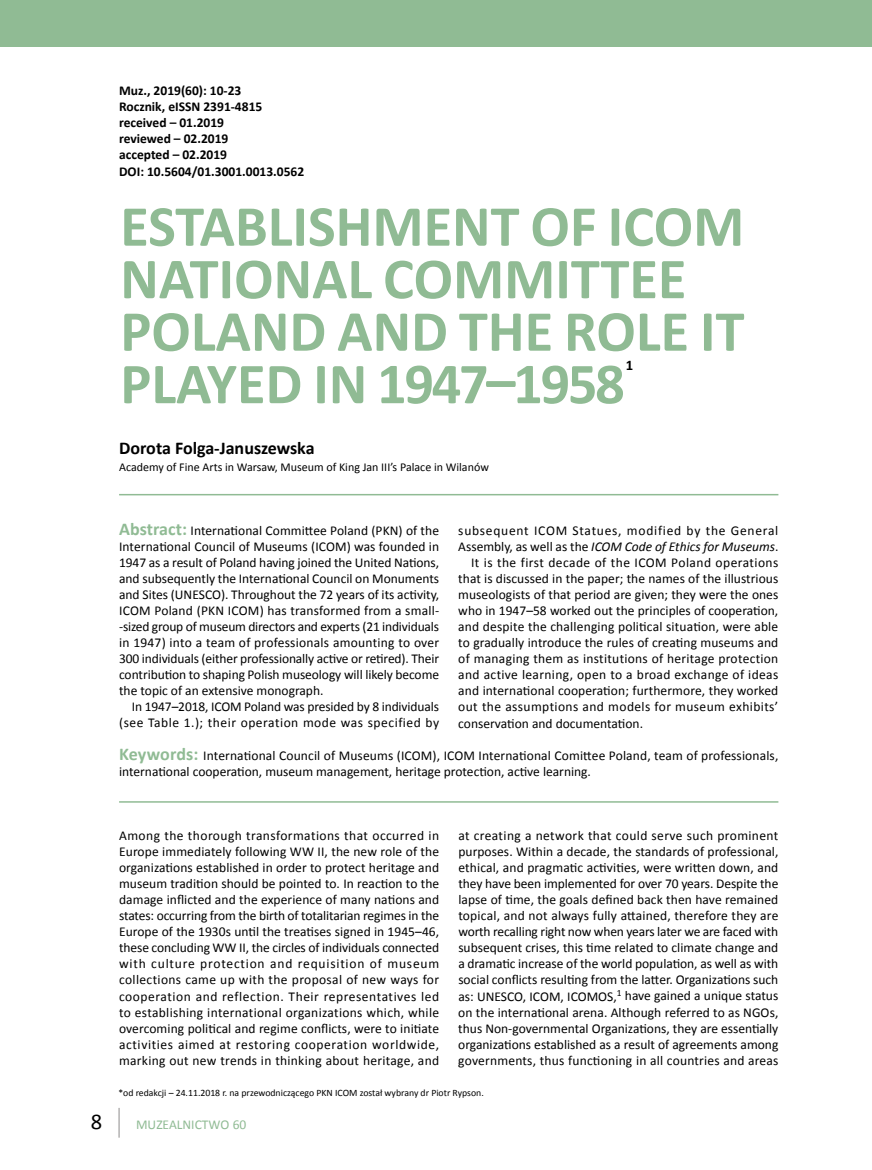
<style>
.page{position:relative;width:872px;height:1170px;background:#fff}
.page>*{position:absolute;margin:0;border:0;box-sizing:border-box;transform-origin:0 0}
.t1{font:700 58.5px/52.5px "Calibri";color:#90bb94}
.t2{font:22.5px "Calibri";color:#000}
.t3{font:700 18px "Calibri";color:#000}
.t4{font:700 14.7px "Calibri";color:#000}
.t5{font:13.5px/16px "Calibri";letter-spacing:.01em;color:#000;text-align:justify}
.t6{font:700 13.5px/16px "Calibri";color:#000}
.t7{font:13.5px/16px "Calibri";letter-spacing:-.01em;color:#000;text-align:right}
.t8{font:italic 13.5px "Calibri";color:#000}
.t9{font:13.5px "Calibri";letter-spacing:.03em;color:#000}
.t10{font:13.5px "Calibri";letter-spacing:.035em;color:#000}
.t11{font:13.5px "Calibri";letter-spacing:.055em;color:#000}
.t12{font:13.5px "Calibri";color:#90bb94}
.t13{font:12px "Calibri";color:#000}
.t14{font:9.75px "Calibri";color:#000}
.s1{font-weight:700;font-size:18px;color:#90bb94}
.s2{font-style:normal}
</style>
<div class="page">
<hr style="left:118px;top:1107px;width:2px;height:30px;background:#b3b2b2">
<div style="left:0;top:0;width:872px;height:47px;background:#90bb94"></div>
<hr style="left:119px;top:494px;width:659px;height:1px;background:#90bb94">
<hr style="left:119px;top:801px;width:659px;height:1px;background:#90bb94">
<p class="t6" style="left:119px;top:83px;width:187px">Muz., 2019(60): 10-23<br>Rocznik, eISSN 2391-4815 received – 01.2019<br>reviewed – 02.2019<br>accepted – 02.2019<br>DOI: 10.5604/01.3001.0013.0562</p>
<h1 class="t1" style="left:120px;top:200px;width:626px">ESTABLISHMENT OF ICOM<br>NATIONAL COMMITTEE<br>POLAND AND THE ROLE IT<br>PLAYED IN 1947–1958</h1>
<h3 class="t3" style="left:119px;top:437px;width:197px">Dorota Folga-Januszewska</h3>
<p class="t13" style="left:119px;top:459px;width:371px">Academy of Fine Arts in Warsaw, Museum of King Jan III’s Palace in Wilanów</p>
<p class="t4" style="left:626px;top:355px;width:9px">1</p>
<p class="t5" style="left:119px;top:522px;width:322px"><span class="s1">Abstract:</span> International Committee Poland (PKN) of the International Council of Museums (ICOM) was founded in 1947 as a result of Poland having joined the United Nations, and subsequently the International Council on Monuments and Sites (UNESCO). Throughout the 72 years of its activity, ICOM Poland (PKN ICOM) has transformed from a small--sized group of museum directors and experts (21 individuals in 1947) into a team of professionals amounting to over 300 individuals (either professionally active or retired). Their contribution to shaping Polish museology will likely become the topic of an extensive monograph.</p>
<p class="t7" style="left:119px;top:699px;width:322px">In 1947–2018, ICOM Poland was presided by 8 individuals (see Table 1.); their operation mode was specified by</p>
<p class="t11" style="left:458px;top:521px;width:321px">subsequent ICOM Statues, modified by the General</p>
<p class="t8" style="left:458px;top:537px;width:321px"><span class="s2">Assembly, as well as the</span> ICOM Code of Ethics for Museums<span class="s2">.</span></p>
<p class="t10" style="left:471px;top:554px;width:309px">It is the first decade of the ICOM Poland operations</p>
<p class="t5" style="left:458px;top:570px;width:321px">that is discussed in the paper; the names of the illustrious</p>
<p class="t5" style="left:458px;top:586px;width:321px">museologists of that period are given; they were the ones</p>
<p class="t5" style="left:458px;top:602px;width:321px">who in 1947–58 worked out the principles of cooperation,</p>
<p class="t5" style="left:458px;top:618px;width:321px">and despite the challenging political situation, were able</p>
<p class="t5" style="left:458px;top:634px;width:321px">to gradually introduce the rules of creating museums and</p>
<p class="t5" style="left:458px;top:650px;width:321px">of managing them as institutions of heritage protection</p>
<p class="t5" style="left:458px;top:666px;width:321px">and active learning, open to a broad exchange of ideas</p>
<p class="t5" style="left:458px;top:683px;width:321px">and international cooperation; furthermore, they worked</p>
<p class="t9" style="left:458px;top:698px;width:321px">out the assumptions and models for museum exhibits’</p>
<p class="t5" style="left:458px;top:715px;width:186px">conservation and documentation.</p>
<p class="t5" style="left:119px;top:747px;width:661px"><span class="s1">Keywords:</span> International Council of Museums (ICOM), ICOM International Comittee Poland, team of professionals, international cooperation, museum management, heritage protection, active learning.</p>
<p class="t5" style="left:119px;top:827px;width:322px">Among the thorough transformations that occurred in Europe immediately following WW II, the new role of the organizations established in order to protect heritage and museum tradition should be pointed to. In reaction to the damage inflicted and the experience of many nations and states: occurring from the birth of totalitarian regimes in the Europe of the 1930s until the treatises signed in 1945–46, these concluding WW II, the circles of individuals connected with culture protection and requisition of museum collections came up with the proposal of new ways for cooperation and reflection. Their representatives led to establishing international organizations which, while overcoming political and regime conflicts, were to initiate activities aimed at restoring cooperation worldwide, marking out new trends in thinking about heritage, and</p>
<p class="t5" style="left:458px;top:827px;width:322px">at creating a network that could serve such prominent purposes. Within a decade, the standards of professional, ethical, and pragmatic activities, were written down, and they have been implemented for over 70 years. Despite the lapse of time, the goals defined back then have remained topical, and not always fully attained, therefore they are worth recalling right now when years later we are faced with subsequent crises, this time related to climate change and a dramatic increase of the world population, as well as with social conflicts resulting from the latter. Organizations such as: UNESCO, ICOM, ICOMOS,<sup>1</sup> have gained a unique status on the international arena. Although referred to as NGOs, thus Non-governmental Organizations, they are essentially organizations established as a result of agreements among governments, thus functioning in all countries and areas</p>
<p class="t14" style="left:118px;top:1086px;width:367px">*od redakcji – 24.11.2018 r. na przewodniczącego PKN ICOM został wybrany dr Piotr Rypson.</p>
<h2 class="t2" style="left:91px;top:1107px;width:13px">8</h2>
<p class="t12" style="left:136px;top:1115px;width:112px">MUZEALNICTWO 60</p>
</div>
